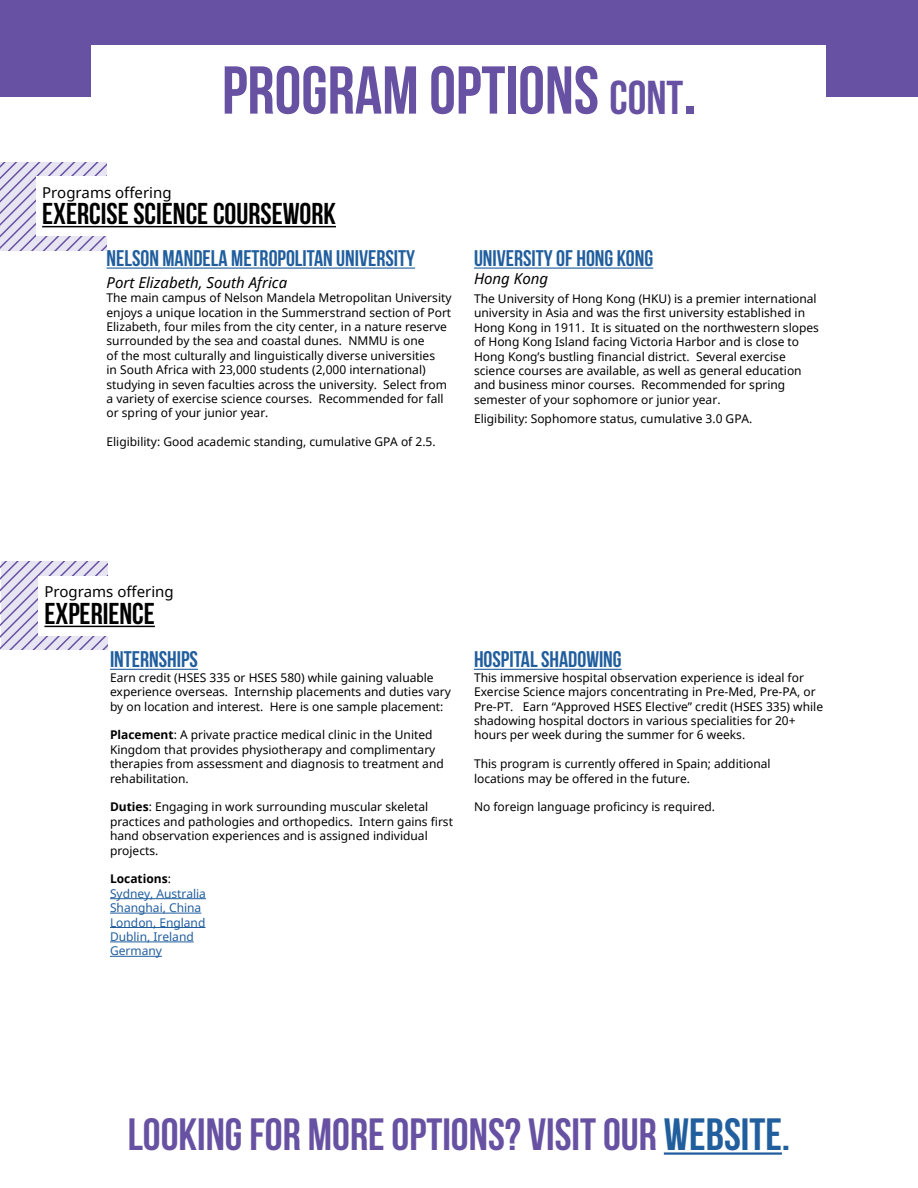
<style>
.page{position:relative;width:918px;height:1188px;background:#fff}
.page>*{position:absolute;margin:0;border:0;box-sizing:border-box;transform-origin:0 0}
.t1{font:700 67.5px "Bebas Neue";color:#6751a2}
.t2{font:700 45px "Bebas Neue";color:#6751a2}
.t3{font:700 30px "Bebas Neue";color:#000}
.t4{font:700 22.5px "Bebas Neue";color:#215e9e}
.t5{font:italic 15px "Noto Sans";color:#000}
.t6{font:15px "Noto Sans";color:#000}
.t7{font:12px/14.4px "Noto Sans";color:#000}
.t8{font:12px/14.4px "Noto Sans";color:#215e9e}
.s1{font-size:47.25px}
.s2{font-style:inherit}
.s3{font-weight:700}
.s4{font-weight:700;color:#000}
.s5{color:#000}
.s6{color:#215e9e}
</style>
<div class="page">
<div style="left:0;top:0;width:918px;height:97px;background:#6751a2"></div>
<div style="left:92px;top:45px;width:734px;height:90px;background:#fff"></div>
<svg style="left:0;top:162px;width:107px;height:88px;background:#d0c9e4"></svg>
<div style="left:36px;top:176px;width:237px;height:60px;background:#fff"></div>
<hr style="left:42px;top:226px;width:294px;height:1px;background:#000">
<hr style="left:664px;top:1152px;width:118px;height:3px;background:#215e9e">
<hr style="left:110px;top:669px;width:88px;height:1px;background:#215e9e">
<hr style="left:110px;top:898px;width:96px;height:1px;background:#215e9e">
<hr style="left:110px;top:913px;width:91px;height:1px;background:#215e9e">
<hr style="left:110px;top:927px;width:95px;height:1px;background:#215e9e">
<hr style="left:110px;top:942px;width:84px;height:1px;background:#215e9e">
<hr style="left:110px;top:956px;width:52px;height:1px;background:#215e9e">
<svg style="left:1px;top:562px;width:106px;height:88px;background:#d0cae4"></svg>
<div style="left:38px;top:576px;width:237px;height:59px;background:#fff"></div>
<hr style="left:44px;top:626px;width:111px;height:1px;background:#000">
<hr style="left:474px;top:669px;width:148px;height:1px;background:#215e9e">
<hr style="left:107px;top:268px;width:308px;height:1px;background:#215e9e">
<hr style="left:474px;top:268px;width:179px;height:1px;background:#215e9e">
<h1 class="t1" style="left:222px;top:53px;width:476px">PROGRAM OPTIONS <span class="s1">CONT</span><span class="s2">.</span></h1>
<p class="t6" style="left:42px;top:182px;width:131px">Programs offering</p>
<h3 class="t3" style="left:42px;top:197px;width:295px">EXERCISE SCIENCE COURSEWORK</h3>
<h3 class="t4" style="left:107px;top:246px;width:310px">NELSON MANDELA METROPOLITAN UNIVERSITY</h3>
<p class="t5" style="left:107px;top:272px;width:182px">Port Elizabeth, South Africa</p>
<p class="t7" style="left:107px;top:290px;width:347px">The main campus of Nelson Mandela Metropolitan University enjoys a unique location in the Summerstrand section of Port Elizabeth, four miles from the city center, in a nature reserve surrounded by the sea and coastal dunes. NMMU is one<br>of the most culturally and linguistically diverse universities<br>in South Africa with 23,000 students (2,000 international) studying in seven faculties across the university. Select from a variety of exercise science courses. Recommended for fall or spring of your junior year.</p>
<p class="t7" style="left:107px;top:434px;width:331px">Eligibility: Good academic standing, cumulative GPA of 2.5.</p>
<h3 class="t4" style="left:474px;top:246px;width:181px">UNIVERSITY OF HONG KONG</h3>
<p class="t5" style="left:474px;top:268px;width:76px">Hong Kong</p>
<p class="t7" style="left:474px;top:291px;width:346px">The University of Hong Kong (HKU) is a premier international university in Asia and was the first university established in Hong Kong in 1911. It is situated on the northwestern slopes of Hong Kong Island facing Victoria Harbor and is close to Hong Kong’s bustling financial district. Several exercise science courses are available, as well as general education and business minor courses. Recommended for spring semester of your sophomore or junior year.</p>
<p class="t7" style="left:474px;top:411px;width:280px">Eligibility: Sophomore status, cumulative 3.0 GPA.</p>
<p class="t6" style="left:44px;top:582px;width:131px">Programs offering</p>
<h3 class="t3" style="left:44px;top:597px;width:112px">EXPERIENCE</h3>
<h3 class="t4" style="left:110px;top:647px;width:90px">INTERNSHIPS</h3>
<p class="t7" style="left:110px;top:670px;width:342px">Earn credit (HSES 335 or HSES 580) while gaining valuable experience overseas. Internship placements and duties vary by on location and interest. Here is one sample placement:</p>
<p class="t7" style="left:110px;top:728px;width:335px"><span class="s3">Placement</span>: A private practice medical clinic in the United Kingdom that provides physiotherapy and complimentary therapies from assessment and diagnosis to treatment and rehabilitation.</p>
<p class="t7" style="left:110px;top:800px;width:345px"><span class="s3">Duties</span>: Engaging in work surrounding muscular skeletal practices and pathologies and orthopedics. Intern gains first hand observation experiences and is assigned individual projects.</p>
<p class="t8" style="left:110px;top:872px;width:98px"><span class="s4">Locations</span><span class="s5">:<br></span>Sydney, Australia<br>Shanghai, China<br>London, England<br>Dublin, Ireland<br>Germany</p>
<h3 class="t4" style="left:474px;top:647px;width:149px">HOSPITAL SHADOWING</h3>
<p class="t7" style="left:474px;top:670px;width:351px">This immersive hospital observation experience is ideal for Exercise Science majors concentrating in Pre-Med, Pre-PA, or Pre-PT. Earn “Approved HSES Elective” credit (HSES 335) while shadowing hospital doctors in various specialities for 20+ hours per week during the summer for 6 weeks.</p>
<p class="t7" style="left:474px;top:756px;width:298px">This program is currently offered in Spain; additional locations may be offered in the future.</p>
<p class="t7" style="left:474px;top:800px;width:243px">No foreign language proficincy is required.</p>
<h2 class="t2" style="left:128px;top:1110px;width:664px">LOOKING FOR MORE OPTIONS? VISIT OUR <span class="s6">WEBSITE.</span></h2>
</div>
